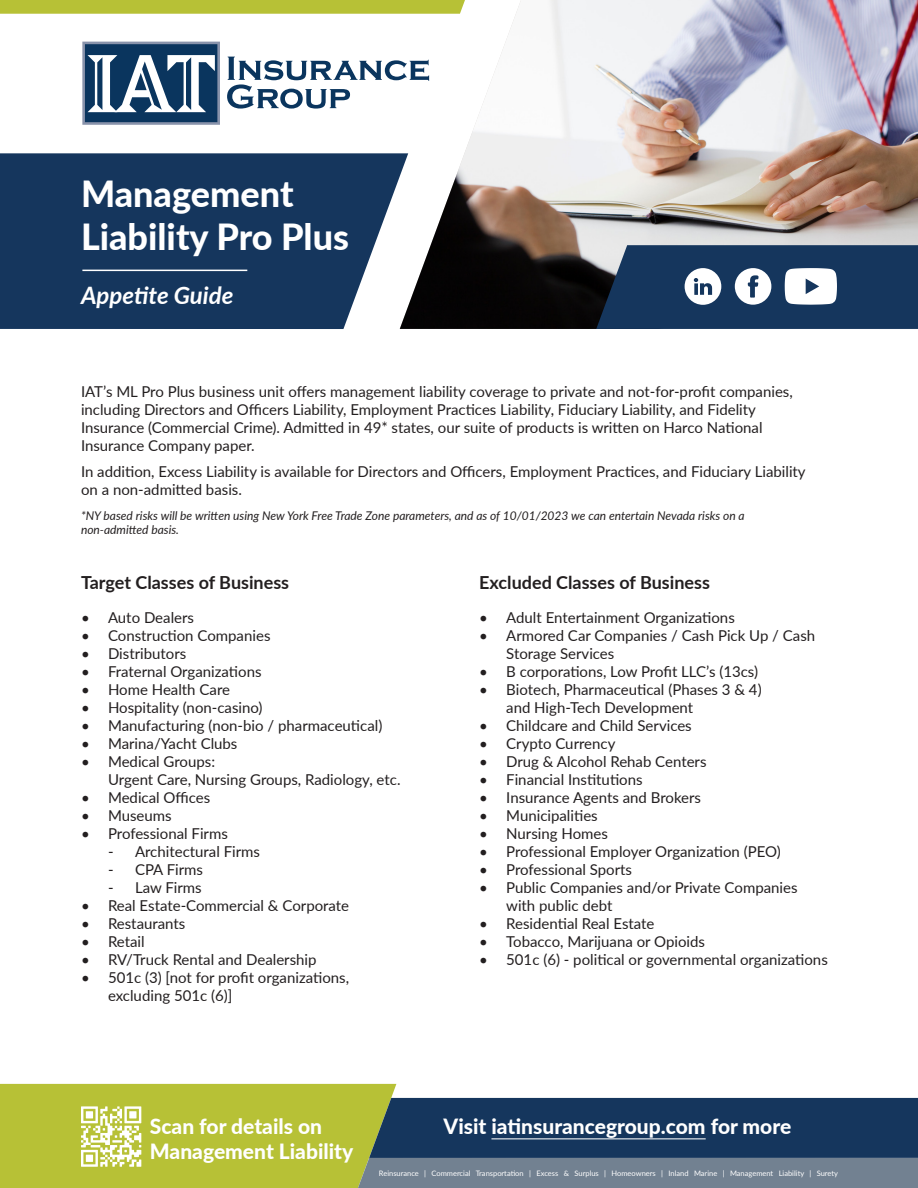
<style>
.page{position:relative;width:918px;height:1188px;background:#fff}
.page>*{position:absolute;margin:0;border:0;box-sizing:border-box;transform-origin:0 0}
.t1{font:800 36px/43.2px "Lato";color:#fff}
.t2{font:italic 700 24px "Lato";color:#fff}
.Body{font:800 21px/25.2px "Lato";color:#fff}
.Body-2{font:700 18px "Lato";color:#231f20}
.Body-3{font:15px/18px "Lato";color:#231f20}
.Body-4{font:italic 12px/14.4px "Lato";color:#231f20}
.t3{font:7.5px "Lato";color:#fff}
</style>
<div class="page">
<img style="left:408px;top:0;width:510px;height:329px">
<svg style="left:0;top:0;width:465px;height:14px;background:#b8c23b"></svg>
<svg style="left:0;top:153px;width:408px;height:176px;background:#254468"></svg>
<svg style="left:0;top:1084px;width:918px;height:104px;background:#7b8d66"></svg>
<svg style="left:227px;top:57px;width:202px;height:52px"></svg>
<svg style="left:82px;top:42px;width:138px;height:83px"></svg>
<hr style="left:82px;top:270px;width:165px;height:1px;background:#fff">
<svg style="left:596px;top:245px;width:322px;height:84px;background:#385373"></svg>
<p class="t1" style="left:81px;top:170px;width:270px">Management<br>Liability Pro Plus</p>
<p class="t2" style="left:81px;top:278px;width:154px">Appetite Guide</p>
<p class="Body-3" style="left:81px;top:381px;width:713px">IAT’s ML Pro Plus business unit offers management liability coverage to private and not-for-profit companies, including Directors and Officers Liability, Employment Practices Liability, Fiduciary Liability, and Fidelity Insurance (Commercial Crime). Admitted in 49* states, our suite of products is written on Harco National Insurance Company paper.</p>
<p class="Body-3" style="left:81px;top:462px;width:726px">In addition, Excess Liability is available for Directors and Officers, Employment Practices, and Fiduciary Liability on a non-admitted basis.</p>
<p class="Body-4" style="left:81px;top:508px;width:665px">*NY based risks will be written using New York Free Trade Zone parameters, and as of 10/01/2023 we can entertain Nevada risks on a non-admitted basis.</p>
<p class="Body-2" style="left:81px;top:569px;width:210px">Target Classes of Business</p>
<p class="Body-3" style="left:81px;top:607px;width:115px">• Auto Dealers</p>
<p class="Body-3" style="left:81px;top:625px;width:191px">• Construction Companies</p>
<p class="Body-3" style="left:81px;top:643px;width:107px">• Distributors</p>
<p class="Body-3" style="left:81px;top:661px;width:182px">• Fraternal Organizations</p>
<p class="Body-3" style="left:81px;top:679px;width:151px">• Home Health Care</p>
<p class="Body-3" style="left:81px;top:697px;width:183px">• Hospitality (non-casino)</p>
<p class="Body-3" style="left:81px;top:715px;width:303px">• Manufacturing (non-bio / pharmaceutical)</p>
<p class="Body-3" style="left:81px;top:733px;width:158px">• Marina/Yacht Clubs</p>
<p class="Body-3" style="left:108px;top:751px;width:294px;text-indent:-27px">• Medical Groups:<br>Urgent Care, Nursing Groups, Radiology, etc.</p>
<p class="Body-3" style="left:81px;top:787px;width:131px">• Medical Offices</p>
<p class="Body-3" style="left:81px;top:805px;width:92px">• Museums</p>
<p class="Body-3" style="left:81px;top:823px;width:148px">• Professional Firms</p>
<p class="Body-3" style="left:108px;top:841px;width:154px">- Architectural Firms</p>
<p class="Body-3" style="left:108px;top:859px;width:97px">- CPA Firms</p>
<p class="Body-3" style="left:108px;top:877px;width:95px">- Law Firms</p>
<p class="Body-3" style="left:81px;top:895px;width:270px">• Real Estate-Commercial &amp; Corporate</p>
<p class="Body-3" style="left:81px;top:913px;width:106px">• Restaurants</p>
<p class="Body-3" style="left:81px;top:931px;width:65px">• Retail</p>
<p class="Body-3" style="left:81px;top:949px;width:237px">• RV/Truck Rental and Dealership</p>
<p class="Body-3" style="left:108px;top:967px;width:243px;text-indent:-27px">• 501c (3) [not for profit organizations, excluding 501c (6)]</p>
<p class="Body-2" style="left:479px;top:569px;width:232px">Excluded Classes of Business</p>
<p class="Body-3" style="left:479px;top:607px;width:257px">• Adult Entertainment Organizations</p>
<p class="Body-3" style="left:506px;top:625px;width:310px;text-indent:-27px">• Armored Car Companies / Cash Pick Up / Cash<br>Storage Services</p>
<p class="Body-3" style="left:479px;top:661px;width:280px">• B corporations, Low Profit LLC’s (13cs)</p>
<p class="Body-3" style="left:506px;top:679px;width:257px;text-indent:-27px">• Biotech, Pharmaceutical (Phases 3 &amp; 4) and High-Tech Development</p>
<p class="Body-3" style="left:479px;top:715px;width:214px">• Childcare and Child Services</p>
<p class="Body-3" style="left:479px;top:733px;width:138px">• Crypto Currency</p>
<p class="Body-3" style="left:479px;top:751px;width:229px">• Drug &amp; Alcohol Rehab Centers</p>
<p class="Body-3" style="left:479px;top:769px;width:165px">• Financial Institutions</p>
<p class="Body-3" style="left:479px;top:787px;width:223px">• Insurance Agents and Brokers</p>
<p class="Body-3" style="left:479px;top:805px;width:120px">• Municipalities</p>
<p class="Body-3" style="left:479px;top:823px;width:130px">• Nursing Homes</p>
<p class="Body-3" style="left:479px;top:841px;width:303px">• Professional Employer Organization (PEO)</p>
<p class="Body-3" style="left:479px;top:859px;width:154px">• Professional Sports</p>
<p class="Body-3" style="left:506px;top:877px;width:293px;text-indent:-27px">• Public Companies and/or Private Companies with public debt</p>
<p class="Body-3" style="left:479px;top:913px;width:177px">• Residential Real Estate</p>
<p class="Body-3" style="left:479px;top:931px;width:227px">• Tobacco, Marijuana or Opioids</p>
<p class="Body-3" style="left:479px;top:949px;width:350px">• 501c (6) - political or governmental organizations</p>
<p class="Body" style="left:150px;top:1113px;width:205px">Scan for details on<br>Management Liability</p>
<p class="Body" style="left:444px;top:1113px;width:349px">Visit iatinsurancegroup.com for more</p>
<p class="t3" style="left:379px;top:1168px;width:461px">Reinsurance | Commercial Transportation | Excess &amp; Surplus | Homeowners | Inland Marine | Management Liability | Surety</p>
</div>
